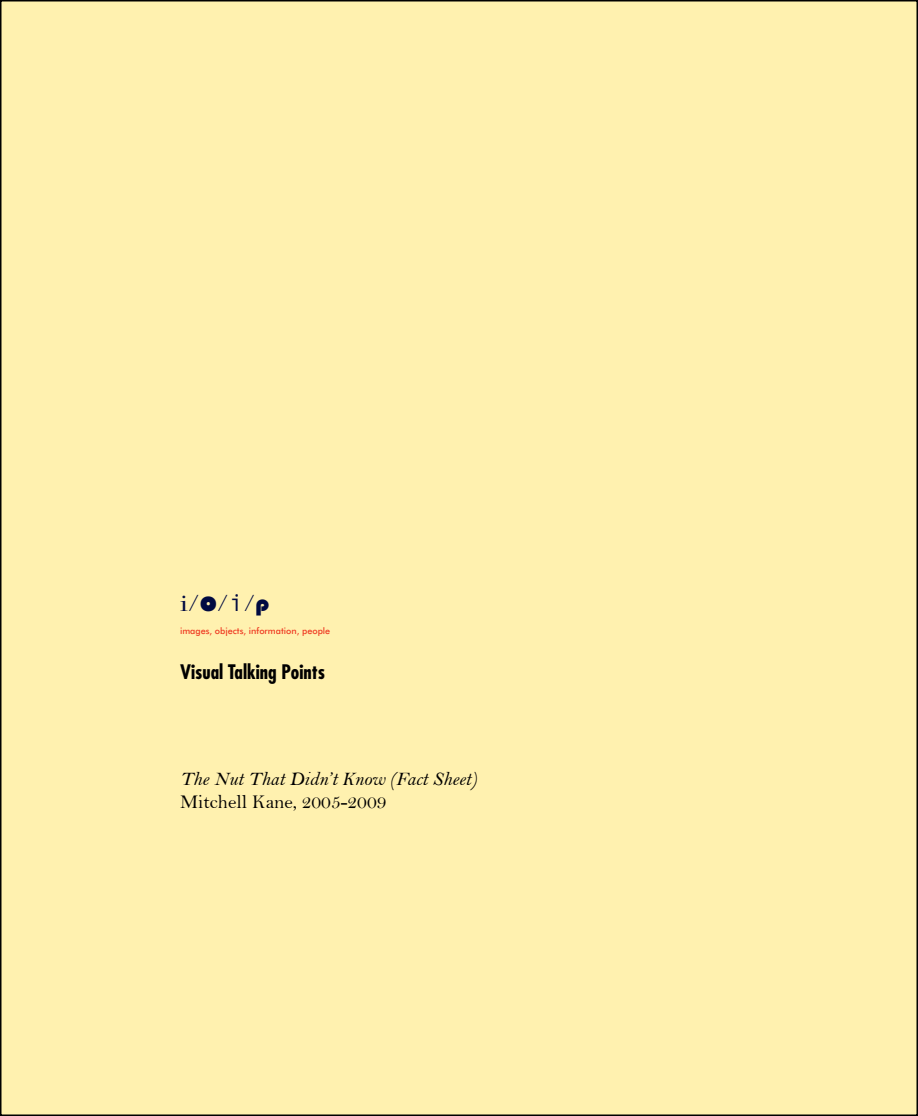
<style>
.page{position:relative;width:918px;height:1116px;background:#fff}
.page>*{position:absolute;margin:0;border:0;box-sizing:border-box;transform-origin:0 0}
.t1{font:24px "Bell";color:#000a41}
.t2{font:19.5px "Bell MT Italic";color:#000}
.t3{font:19.5px "Bell";color:#000}
.t4{font:700 condensed 19.5px "Futura";color:#000}
.t5{font:500 9px "Futura BT";color:#ef3b23}
.s1{font-family:"Modern"}
.s2{font-family:"Gill Sans";font-weight:800}
.s3{font-family:"Andale Mono"}
.s4{font-family:"Bauhaus 93"}
</style>
<div class="page">
<div style="left:1px;top:1px;width:916px;height:1114px;background:#fff1af"></div>
<h1 class="t1" style="left:180px;top:589px;width:91px"><span class="s1">i</span>/<span class="s2">o</span>/<span class="s3">i</span>/<span class="s4">p</span></h1>
<p class="t5" style="left:180px;top:625px;width:152px">images, objects, information, people</p>
<h2 class="t4" style="left:180px;top:659px;width:147px">Visual Talking Points</h2>
<h2 class="t2" style="left:180px;top:767px;width:299px">The Nut That Didn’t Know (Fact Sheet)</h2>
<h2 class="t3" style="left:180px;top:790px;width:208px">Mitchell Kane, 2005-2009</h2>
</div>
